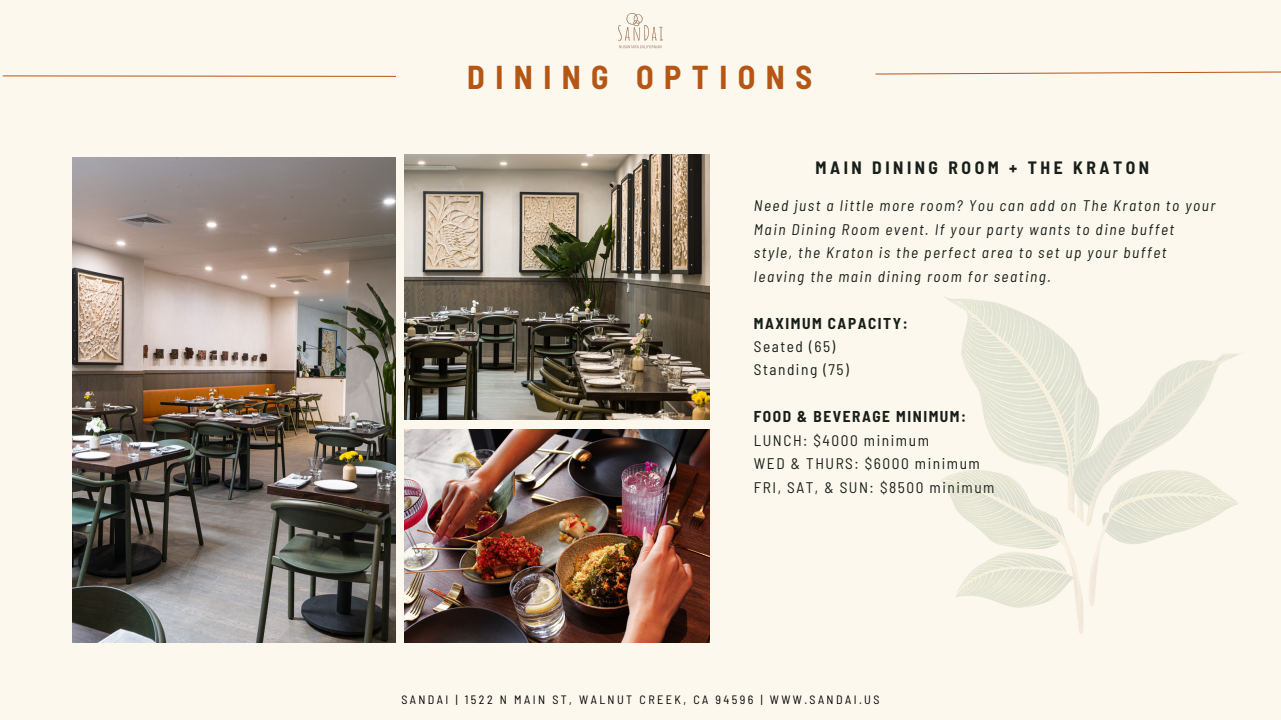
<style>
.page{position:relative;width:1281px;height:720px;background:#fcf8ed}
.page>*{position:absolute;margin:0;border:0;box-sizing:border-box;transform-origin:0 0}
.t1{font:700 semi-condensed 32.25px "Barlow";letter-spacing:.325em;color:#b55614}
.t2{font:700 semi-condensed 17.5px "Barlow";letter-spacing:.2em;color:#181f1a}
.t3{font:italic semi-condensed 15.38px/23.5px "Barlow";letter-spacing:.1em;color:#181f1a}
.t4{font:semi-condensed 15.38px "Barlow";letter-spacing:.1em;color:#181f1a}
.t5{font:700 semi-condensed 15.38px "Barlow";letter-spacing:.1em;color:#181f1a}
.t6{font:semi-condensed 12.12px "Barlow";letter-spacing:.2em;color:#000}
</style>
<div class="page">
<svg style="left:2px;top:75px;width:394px;height:2px"></svg>
<svg style="left:875px;top:71px;width:406px;height:4px"></svg>
<img style="left:618px;top:14px;width:44px;height:34px">
<img style="left:941px;top:297px;width:298px;height:337px">
<img style="left:72px;top:157px;width:323px;height:486px">
<img style="left:405px;top:154px;width:304px;height:266px">
<img style="left:404px;top:429px;width:305px;height:214px">
<p class="t1" style="left:467px;top:57px;width:346px">DINING OPTIONS</p>
<p class="t2" style="left:815px;top:156px;width:335px">MAIN DINING ROOM + THE KRATON</p>
<p class="t3" style="left:754px;top:193px;width:463px">Need just a little more room? You can add on The Kraton to your Main Dining Room event. If your party wants to dine buffet style, the Kraton is the perfect area to set up your buffet leaving the main dining room for seating.</p>
<p class="t5" style="left:754px;top:313px;width:155px">MAXIMUM CAPACITY:</p>
<p class="t4" style="left:754px;top:337px;width:83px">Seated (65)</p>
<p class="t4" style="left:754px;top:360px;width:97px">Standing (75)</p>
<p class="t5" style="left:754px;top:407px;width:214px">FOOD &amp; BEVERAGE MINIMUM:</p>
<p class="t4" style="left:754px;top:430px;width:177px">LUNCH: $4000 minimum</p>
<p class="t4" style="left:754px;top:454px;width:228px">WED &amp; THURS: $6000 minimum</p>
<p class="t4" style="left:754px;top:477px;width:242px">FRI, SAT, &amp; SUN: $8500 minimum</p>
<p class="t6" style="left:401px;top:692px;width:479px">SANDAI | 1522 N MAIN ST, WALNUT CREEK, CA 94596 | WWW.SANDAI.US</p>
</div>
